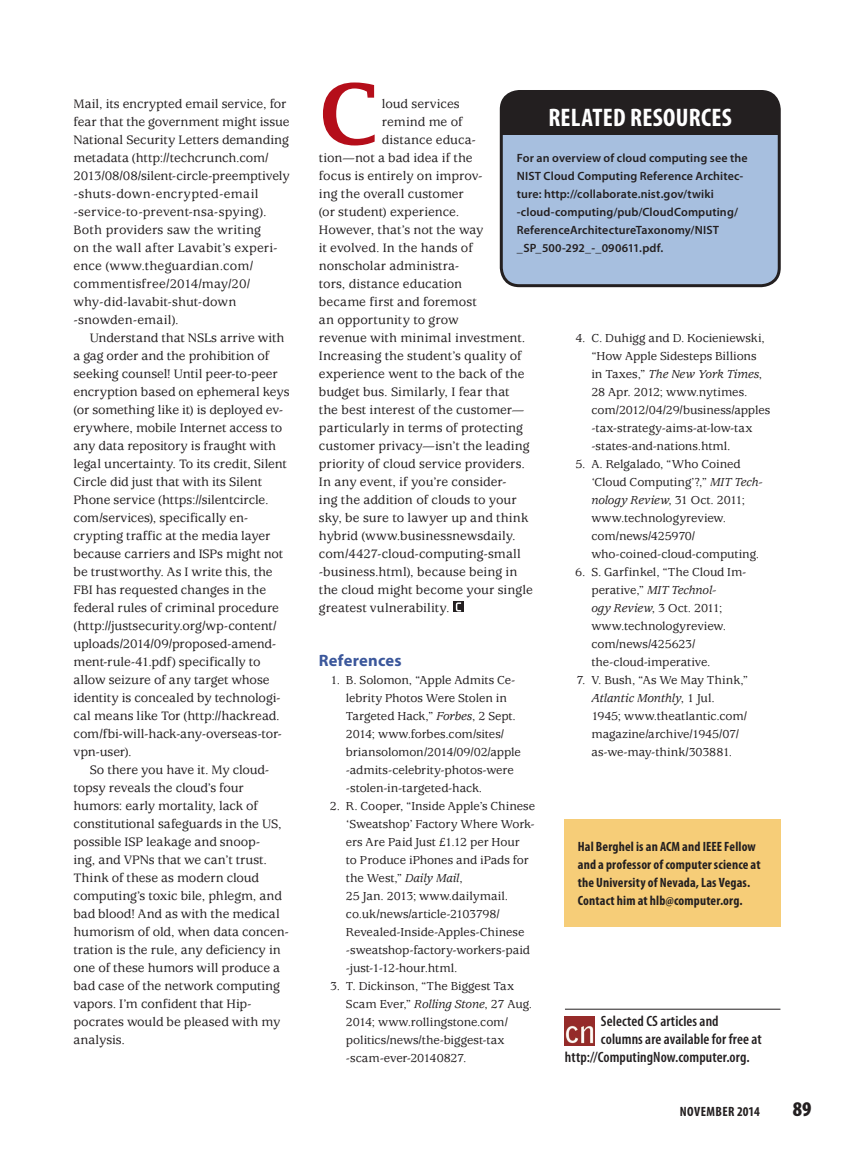
<style>
.page{position:relative;width:851px;height:1161px;background:#fff}
.page>*{position:absolute;margin:0;border:0;box-sizing:border-box;transform-origin:0 0}
.t1{font:600 83.1px "Lucida Fax";color:#b50e1a}
.t2{font:700 condensed 25.5px "Myriad Pro";letter-spacing:.01em;color:#fff}
.t3{font:900 condensed 21px "Myriad Pro";color:#231f20}
.t4{font:700 16.5px "Myriad Pro";letter-spacing:.01em;color:#3b579b}
.t5{font:600 condensed 15px "Myriad Pro";letter-spacing:.005em;color:#231f20}
.t6{font:500 13.5px/18px "Usherwood Std";color:#231f20}
.t7{font:700 condensed 13.5px/18px "Myriad Pro";letter-spacing:.01em;color:#231f20}
.t8{font:700 condensed 13.5px "Myriad Pro";letter-spacing:.03em;color:#231f20}
.t9{font:500 12.75px/18px "Usherwood Std";letter-spacing:-.005em;color:#231f20}
.t10{font:600 12px/18px "Myriad Pro";letter-spacing:.01em;color:#231f20}
.s1{font-style:italic}
</style>
<div class="page">
<svg style="left:453px;top:601px;width:10px;height:11px"></svg>
<svg style="left:456px;top:602px;width:5px;height:9px"></svg>
<div style="left:564px;top:819px;width:216px;height:108px;background:#f6cd78"></div>
<div style="left:501px;top:92px;width:278px;height:194px;background:#a7bfdf;border-radius:18px"></div>
<div style="left:501px;top:92px;width:278px;height:43px;background:#231f20"></div>
<div style="left:500px;top:90px;width:280px;height:197px;border:3px solid #231f20;border-radius:18px"></div>
<hr style="left:565px;top:1009px;width:215px;height:1px;background:#231f20">
<img style="left:565px;top:1016px;width:29px;height:30px">
<p class="t6" style="left:74px;top:95px;width:217px">Mail, its encrypted email service, for fear that the government might issue National Security Letters demanding metadata (http://techcrunch.com/ 2013/08/08/silent-circle-preemptively -shuts-down-encrypted-email -service-to-prevent-nsa-spying).<br>Both providers saw the writing<br>on the wall after Lavabit’s experi&shy;ence (www.theguardian.com/ commentisfree/2014/may/20/ why-did-lavabit-shut-down -snowden-email).</p>
<p class="t6" style="left:74px;top:329px;width:217px;text-indent:16px">Understand that NSLs arrive with a gag order and the prohibition of seeking counsel! Until peer-to-peer encryption based on ephemeral keys (or something like it) is deployed ev&shy;erywhere, mobile Internet access to any data repository is fraught with legal uncertainty. To its credit, Silent Circle did just that with its Silent Phone service (https://silentcircle. com/services), specifically en&shy;crypting traffic at the media layer because carriers and ISPs might not be trustworthy. As I write this, the FBI has requested changes in the federal rules of criminal procedure (http://justsecurity.org/wp-content/ uploads/2014/09/proposed-amend&shy;ment-rule-41.pdf) specifically to allow seizure of any target whose identity is concealed by technologi&shy;cal means like Tor (http://hackread. com/fbi-will-hack-any-overseas-tor&shy;vpn-user).</p>
<p class="t6" style="left:74px;top:761px;width:217px;text-indent:16px">So there you have it. My cloud&shy;topsy reveals the cloud’s four humors: early mortality, lack of constitutional safeguards in the US, possible ISP leakage and snoop-<br>ing, and VPNs that we can’t trust.<br>Think of these as modern cloud computing’s toxic bile, phlegm, and bad blood! And as with the medical humorism of old, when data concen&shy;tration is the rule, any deficiency in one of these humors will produce a bad case of the network computing vapors. I’m confident that Hip&shy;pocrates would be pleased with my analysis.</p>
<h1 class="t1" style="left:319px;top:67px;width:62px">C</h1>
<p class="t6" style="left:382px;top:95px;width:79px">loud services</p>
<p class="t6" style="left:382px;top:113px;width:82px">remind me of</p>
<p class="t6" style="left:382px;top:131px;width:96px">distance educa-</p>
<p class="t6" style="left:319px;top:149px;width:155px">tion—not a bad idea if the</p>
<p class="t6" style="left:319px;top:167px;width:165px">focus is entirely on improv-</p>
<p class="t6" style="left:319px;top:185px;width:146px">ing the overall customer</p>
<p class="t6" style="left:319px;top:203px;width:142px">(or student) experience.</p>
<p class="t6" style="left:319px;top:221px;width:166px">However, that’s not the way</p>
<p class="t6" style="left:319px;top:239px;width:155px">it evolved. In the hands of</p>
<p class="t6" style="left:319px;top:257px;width:142px">nonscholar administra-</p>
<p class="t6" style="left:319px;top:275px;width:145px">tors, distance education</p>
<p class="t6" style="left:319px;top:293px;width:159px">became first and foremost</p>
<p class="t6" style="left:319px;top:311px;width:141px">an opportunity to grow</p>
<p class="t6" style="left:319px;top:329px;width:208px">revenue with minimal investment.</p>
<p class="t6" style="left:319px;top:347px;width:204px">Increasing the student’s quality of</p>
<p class="t6" style="left:319px;top:365px;width:207px">experience went to the back of the</p>
<p class="t6" style="left:319px;top:383px;width:192px">budget bus. Similarly, I fear that</p>
<p class="t6" style="left:319px;top:401px;width:207px">the best interest of the customer—</p>
<p class="t6" style="left:319px;top:419px;width:205px">particularly in terms of protecting</p>
<p class="t6" style="left:319px;top:437px;width:212px">customer privacy—isn’t the leading</p>
<p class="t6" style="left:319px;top:455px;width:207px">priority of cloud service providers.</p>
<p class="t6" style="left:319px;top:473px;width:189px">In any event, if you’re consider-</p>
<p class="t6" style="left:319px;top:491px;width:199px">ing the addition of clouds to your</p>
<p class="t6" style="left:319px;top:509px;width:211px">sky, be sure to lawyer up and think</p>
<p class="t6" style="left:319px;top:527px;width:198px">hybrid (www.businessnewsdaily.</p>
<p class="t6" style="left:319px;top:545px;width:203px">com/4427-cloud-computing-small</p>
<p class="t6" style="left:319px;top:563px;width:200px">-business.html), because being in</p>
<p class="t6" style="left:319px;top:581px;width:215px">the cloud might become your single</p>
<p class="t6" style="left:319px;top:599px;width:132px">greatest vulnerability.</p>
<p class="t4" style="left:319px;top:650px;width:84px">References</p>
<p class="t9" style="left:346px;top:671px;width:176px;text-indent:-15px">1. B. Solomon, “Apple Admits Ce&shy;lebrity Photos Were Stolen in<br>Targeted Hack,” <span class="s1">Forbes</span>, 2 Sept.<br>2014; www.forbes.com/sites/ briansolomon/2014/09/02/apple -admits-celebrity-photos-were -stolen-in-targeted-hack.</p>
<p class="t9" style="left:346px;top:797px;width:191px;text-indent:-16px">2. R. Cooper, “Inside Apple’s Chinese ‘Sweatshop’ Factory Where Work&shy;ers Are Paid Just £1.12 per Hour<br>to Produce iPhones and iPads for the West,” <span class="s1">Daily Mail</span>,<br>25 Jan. 2013; www.dailymail. co.uk/news/article-2103798/<br>Revealed-Inside-Apples-Chinese -sweatshop-factory-workers-paid -just-1-12-hour.html.</p>
<p class="t9" style="left:346px;top:977px;width:188px;text-indent:-16px">3. T. Dickinson, “The Biggest Tax<br>Scam Ever,” <span class="s1">Rolling Stone</span>, 27 Aug.<br>2014; www.rollingstone.com/ politics/news/the-biggest-tax -scam-ever-20140827.</p>
<h2 class="t2" style="left:548px;top:102px;width:185px">RELATED RESOURCES</h2>
<p class="t10" style="left:516px;top:149px;width:232px">For an overview of cloud computing see the NIST Cloud Computing Reference Architec&shy;ture: http://collaborate.nist.gov/twiki -cloud-computing/pub/CloudComputing/ ReferenceArchitectureTaxonomy/NIST _SP_500-292_-_090611.pdf.</p>
<p class="t9" style="left:591px;top:329px;width:180px;text-indent:-16px">4. C. Duhigg and D. Kocieniewski, “How Apple Sidesteps Billions in Taxes,” <span class="s1">The New York Times</span>,<br>28 Apr. 2012; www.nytimes. com/2012/04/29/business/apples -tax-strategy-aims-at-low-tax -states-and-nations.html.</p>
<p class="t9" style="left:591px;top:455px;width:173px;text-indent:-16px">5. A. Relgalado, “Who Coined ‘Cloud Computing’?,” <span class="s1">MIT Tech&shy;nology Review</span>, 31 Oct. 2011; www.technologyreview. com/news/425970/ who-coined-cloud-computing.</p>
<p class="t9" style="left:591px;top:563px;width:156px;text-indent:-16px">6. S. Garfinkel, “The Cloud Im&shy;perative,” <span class="s1">MIT Technol-<br>ogy Review</span>, 3 Oct. 2011; www.technologyreview. com/news/425623/ the-cloud-imperative.</p>
<p class="t9" style="left:591px;top:671px;width:158px;text-indent:-15px">7. V. Bush, “As We May Think,”<br><span class="s1">Atlantic Monthly</span>, 1 Jul.<br>1945; www.theatlantic.com/ magazine/archive/1945/07/ as-we-may-think/303881.</p>
<p class="t7" style="left:578px;top:837px;width:184px">Hal Berghel is an ACM and IEEE Fellow and a professor of computer science at the University of Nevada, Las Vegas.<br>Contact him at hlb@computer.org.</p>
<p class="t5" style="left:601px;top:1012px;width:119px">Selected CS articles and</p>
<p class="t5" style="left:601px;top:1030px;width:162px">columns are available for free at</p>
<p class="t5" style="left:565px;top:1048px;width:186px">http://ComputingNow.computer.org.</p>
<p class="t8" style="left:679px;top:1103px;width:82px">NOVEMBER 2014</p>
<h3 class="t3" style="left:792px;top:1096px;width:20px">89</h3>
</div>
